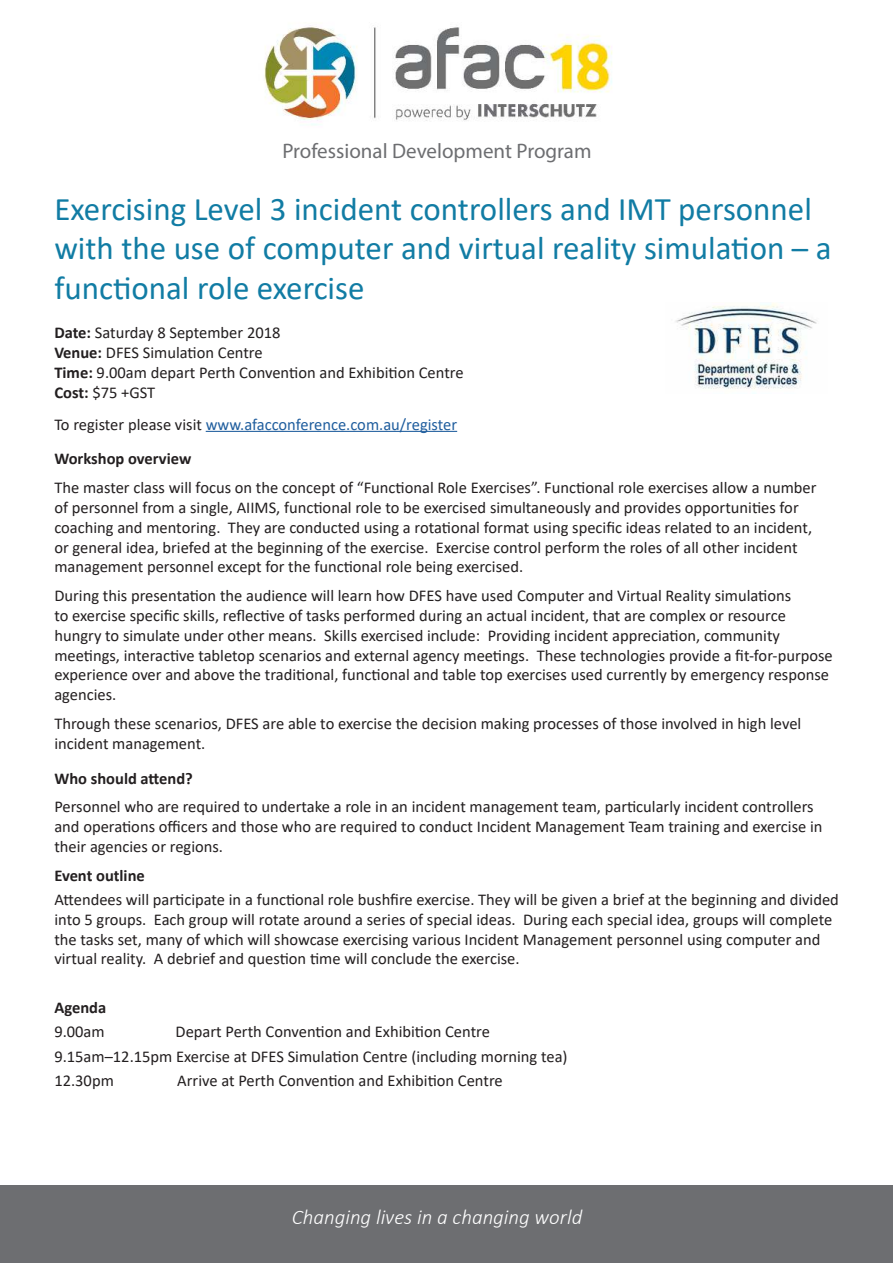
<style>
.page{position:relative;width:893px;height:1263px;background:#fff}
.page>*{position:absolute;margin:0;border:0;box-sizing:border-box;transform-origin:0 0}
.t1{font:33px/39.6px "Calibri";color:#117ca4}
.t2{font:21px "Myriad Pro";color:#6d6e71}
.t3{font:italic 300 21px "Calibri";color:#fff}
.t4{font:16.5px/19.8px "Calibri";color:#231f20}
.t5{font:16.5px/34.8px "Calibri";color:#205e9e}
.t6{font:700 16.5px "Calibri";color:#231f20}
.s1{font-weight:700}
.s2{color:#231f20}
.s3{font-weight:700;color:#231f20}
</style>
<div class="page">
<img style="left:264px;top:25px;width:349px;height:100px">
<hr style="left:206px;top:431px;width:251px;height:1px;background:#205e9e">
<div style="left:0;top:1186px;width:893px;height:77px;background:#6d6e71"></div>
<img style="left:675px;top:303px;width:142px;height:86px">
<p class="t2" style="left:282px;top:143px;width:311px">Professional Development Program</p>
<h1 class="t1" style="left:54px;top:191px;width:779px">Exercising Level 3 incident controllers and IMT personnel with the use of computer and virtual reality simulation – a functional role exercise</h1>
<p class="t4" style="left:54px;top:324px;width:411px"><span class="s1">Date:</span> Saturday 8 September 2018<br><span class="s1">Venue:</span> DFES Simulation Centre<br><span class="s1">Time:</span> 9.00am depart Perth Convention and Exhibition Centre <span class="s1">Cost:</span> $75 +GST</p>
<p class="t5" style="left:54px;top:407px;width:404px"><span class="s2">To register please visit</span> www.afacconference.com.au/register<br><span class="s3">Workshop overview</span></p>
<p class="t4" style="left:54px;top:477px;width:764px">The master class will focus on the concept of “Functional Role Exercises”. Functional role exercises allow a number of personnel from a single, AIIMS, functional role to be exercised simultaneously and provides opportunities for coaching and mentoring. They are conducted using a rotational format using specific ideas related to an incident, or general idea, briefed at the beginning of the exercise. Exercise control perform the roles of all other incident management personnel except for the functional role being exercised.</p>
<p class="t4" style="left:54px;top:585px;width:780px">During this presentation the audience will learn how DFES have used Computer and Virtual Reality simulations<br>to exercise specific skills, reflective of tasks performed during an actual incident, that are complex or resource hungry to simulate under other means. Skills exercised include: Providing incident appreciation, community meetings, interactive tabletop scenarios and external agency meetings. These technologies provide a fit-for-purpose experience over and above the traditional, functional and table top exercises used currently by emergency response agencies.</p>
<p class="t4" style="left:54px;top:713px;width:748px">Through these scenarios, DFES are able to exercise the decision making processes of those involved in high level incident management.</p>
<p class="t6" style="left:54px;top:766px;width:140px">Who should attend?</p>
<p class="t4" style="left:54px;top:796px;width:770px">Personnel who are required to undertake a role in an incident management team, particularly incident controllers and operations officers and those who are required to conduct Incident Management Team training and exercise in their agencies or regions.</p>
<p class="t6" style="left:54px;top:869px;width:92px">Event outline</p>
<p class="t4" style="left:54px;top:889px;width:786px">Attendees will participate in a functional role bushfire exercise. They will be given a brief at the beginning and divided into 5 groups. Each group will rotate around a series of special ideas. During each special idea, groups will complete the tasks set, many of which will showcase exercising various Incident Management personnel using computer and virtual reality. A debrief and question time will conclude the exercise.</p>
<p class="t6" style="left:54px;top:1002px;width:53px">Agenda</p>
<p class="t4" style="left:54px;top:1021px;width:52px">9.00am</p>
<p class="t4" style="left:54px;top:1019px;width:515px;line-height:24.3px;text-indent:121px">Depart Perth Convention and Exhibition Centre<br>9.15am–12.15pm Exercise at DFES Simulation Centre (including morning tea)<br>12.30pm</p>
<p class="t4" style="left:177px;top:1070px;width:327px">Arrive at Perth Convention and Exhibition Centre</p>
<p class="t3" style="left:292px;top:1210px;width:292px">Changing lives in a changing world</p>
</div>
